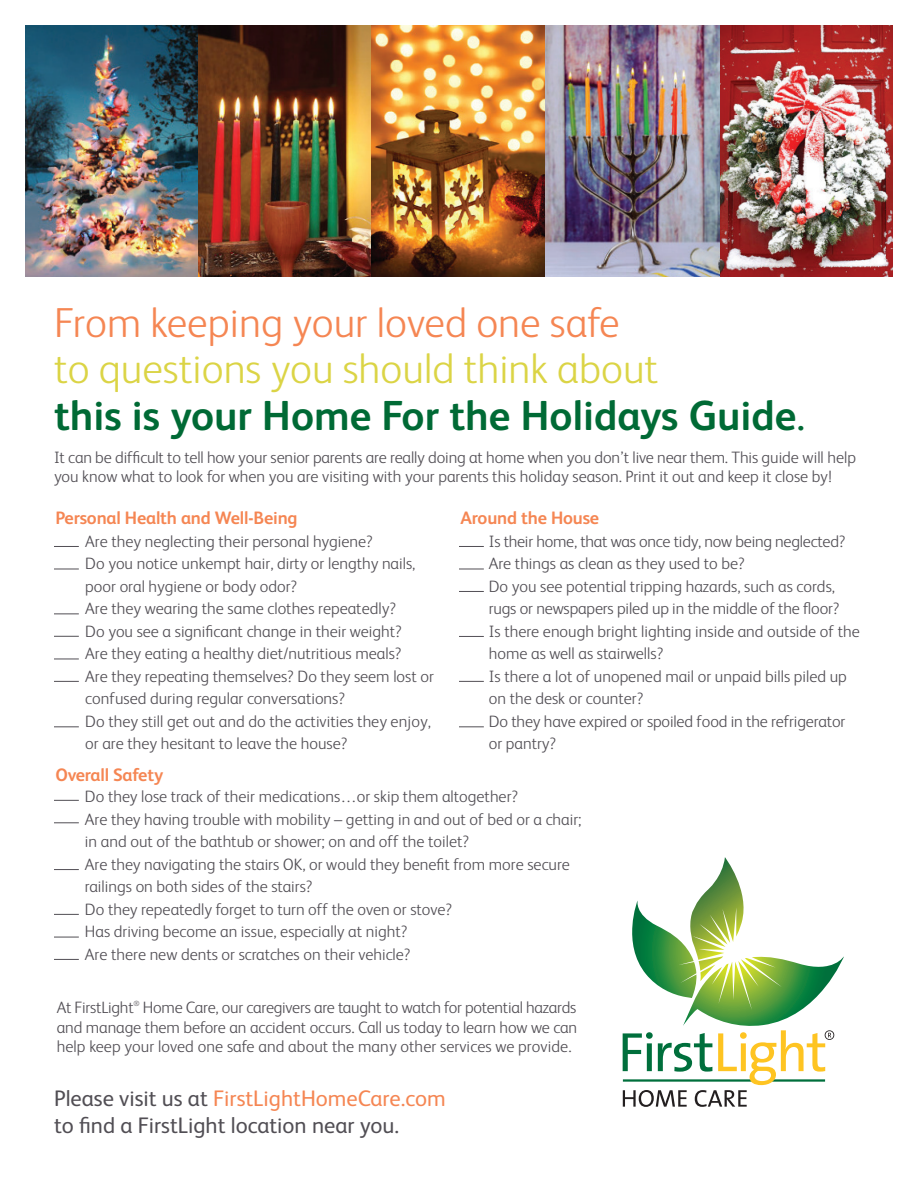
<style>
.page{position:relative;width:918px;height:1188px;background:#fff}
.page>*{position:absolute;margin:0;border:0;box-sizing:border-box;transform-origin:0 0}
.t1{font:700 42px/46.5px "FS Albert";color:#006a35}
.t2{font:300 42px "FS Albert";color:#f58653}
.t3{font:22.5px/27px "FS Albert";color:#514e54}
.t4{font:700 18px "FS Albert";letter-spacing:-.01em;color:#f58653}
.t5{font:300 16.5px/22.5px "FS Albert";color:#514e54}
.t6{font:300 7.5px "FS Albert";color:#514e54}
.s1{font-weight:300;color:#dbd445}
.s2{font-weight:400}
.s3{color:#f58653}
</style>
<div class="page">
<svg style="left:622px;top:857px;width:222px;height:250px"></svg>
<svg style="left:54px;top:546px;width:25px;height:1px"></svg>
<svg style="left:54px;top:569px;width:25px;height:1px"></svg>
<svg style="left:54px;top:614px;width:25px;height:1px"></svg>
<svg style="left:54px;top:636px;width:25px;height:1px"></svg>
<svg style="left:54px;top:659px;width:25px;height:1px"></svg>
<svg style="left:54px;top:681px;width:25px;height:1px"></svg>
<svg style="left:54px;top:726px;width:25px;height:1px"></svg>
<svg style="left:459px;top:546px;width:25px;height:1px"></svg>
<svg style="left:459px;top:569px;width:25px;height:1px"></svg>
<svg style="left:459px;top:591px;width:25px;height:1px"></svg>
<svg style="left:459px;top:636px;width:25px;height:1px"></svg>
<svg style="left:459px;top:681px;width:25px;height:1px"></svg>
<svg style="left:459px;top:726px;width:25px;height:1px"></svg>
<svg style="left:54px;top:800px;width:25px;height:1px"></svg>
<svg style="left:54px;top:822px;width:25px;height:1px"></svg>
<svg style="left:54px;top:869px;width:25px;height:1px"></svg>
<svg style="left:54px;top:914px;width:25px;height:1px"></svg>
<svg style="left:54px;top:937px;width:25px;height:1px"></svg>
<svg style="left:54px;top:959px;width:25px;height:1px"></svg>
<img style="left:26px;top:26px;width:866px;height:251px">
<h1 class="t2" style="left:54px;top:295px;width:567px">From keeping your loved one safe</h1>
<h1 class="t1" style="left:54px;top:344px;width:753px"><span class="s1">to questions you should think about<br></span>this is your Home For the Holidays Guide<span class="s2">.</span></h1>
<p class="t5" style="left:54px;top:447px;width:804px;line-height:19.5px">It can be difficult to tell how your senior parents are really doing at home when you don’t live near them. This guide will help you know what to look for when you are visiting with your parents this holiday season. Print it out and keep it close by!</p>
<p class="t4" style="left:55px;top:506px;width:244px">Personal Health and Well-Being</p>
<p class="t5" style="left:85px;top:529px;width:350px">Are they neglecting their personal hygiene?<br>Do you notice unkempt hair, dirty or lengthy nails, poor oral hygiene or body odor?<br>Are they wearing the same clothes repeatedly?<br>Do you see a significant change in their weight?<br>Are they eating a healthy diet/nutritious meals?<br>Are they repeating themselves? Do they seem lost or confused during regular conversations?<br>Do they still get out and do the activities they enjoy, or are they hesitant to leave the house?</p>
<p class="t4" style="left:55px;top:762px;width:109px">Overall Safety</p>
<p class="t4" style="left:460px;top:506px;width:140px">Around the House</p>
<p class="t5" style="left:489px;top:529px;width:373px">Is their home, that was once tidy, now being neglected?<br>Are things as clean as they used to be?<br>Do you see potential tripping hazards, such as cords, rugs or newspapers piled up in the middle of the floor?<br>Is there enough bright lighting inside and outside of the home as well as stairwells?<br>Is there a lot of unopened mail or unpaid bills piled up on the desk or counter?<br>Do they have expired or spoiled food in the refrigerator or pantry?</p>
<p class="t5" style="left:85px;top:784px;width:498px">Do they lose track of their medications…or skip them altogether?<br>Are they having trouble with mobility – getting in and out of bed or a chair; in and out of the bathtub or shower; on and off the toilet?<br>Are they navigating the stairs OK, or would they benefit from more secure railings on both sides of the stairs?<br>Do they repeatedly forget to turn off the oven or stove?<br>Has driving become an issue, especially at night?<br>Are there new dents or scratches on their vehicle?</p>
<p class="t5" style="left:57px;top:996px;width:79px">At FirstLight</p>
<p class="t6" style="left:133px;top:998px;width:8px">®</p>
<p class="t5" style="left:57px;top:997px;width:522px;line-height:19.5px;text-align:justify;text-indent:86px">Home Care, our caregivers are taught to watch for potential hazards and manage them before an accident occurs. Call us today to learn how we can help keep your loved one safe and about the many other services we provide.</p>
<h2 class="t3" style="left:54px;top:1084px;width:393px">Please visit us at <span class="s3">FirstLightHomeCare.com </span>to find a FirstLight location near you.</h2>
</div>
